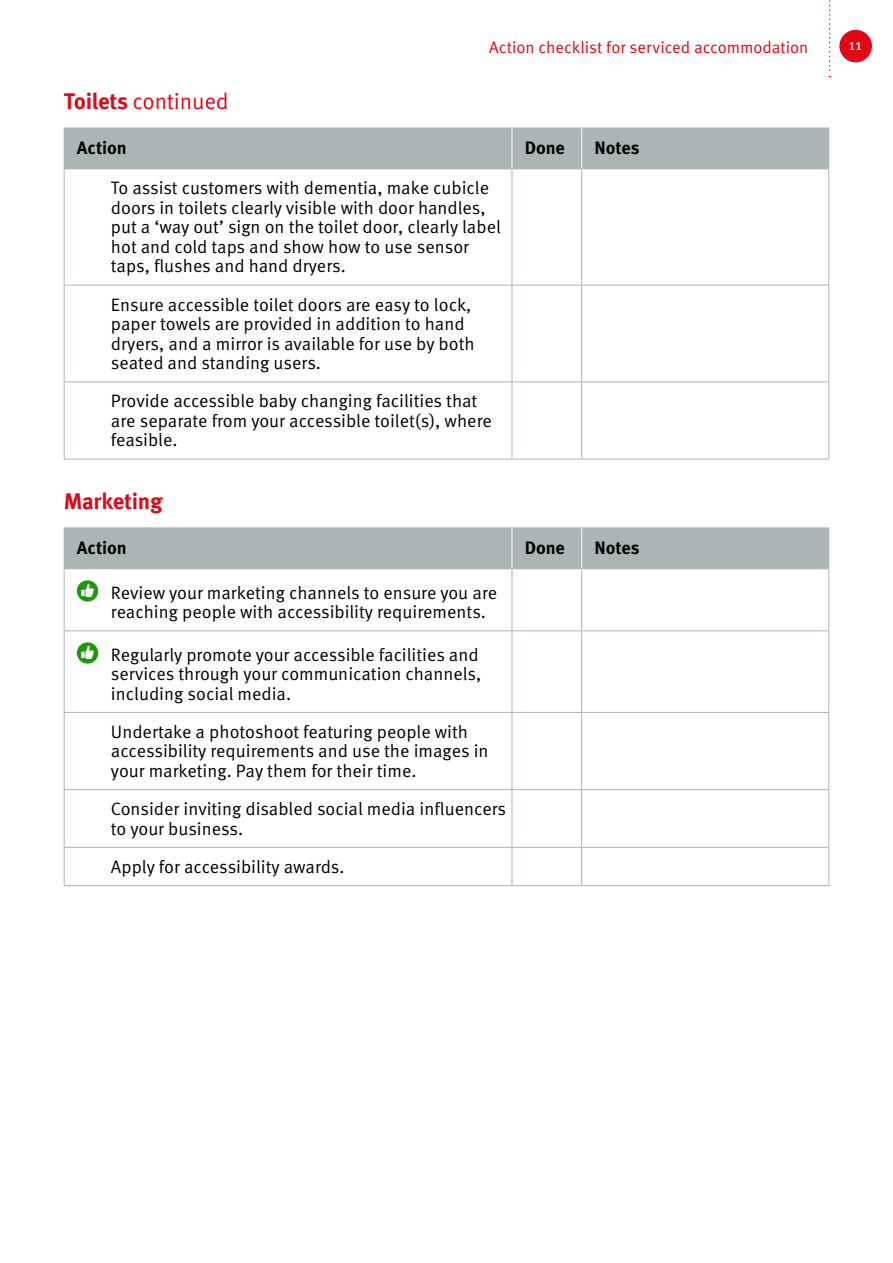
<style>
.page{position:relative;width:893px;height:1263px;background:#fff}
.page>*{position:absolute;margin:0;border:0;box-sizing:border-box;transform-origin:0 0}
.t1{font:22.5px "Meta Pro Norm";letter-spacing:-.01em;color:#e20714}
.t2{font:700 22.5px "Meta Pro";letter-spacing:-.01em;color:#e20714}
.t3{font:18px/19.5px "Meta Pro Norm";color:#000}
.t4{font:700 18px "Meta Pro";letter-spacing:-.005em;color:#000}
.t5{font:16.5px "Meta Pro Norm";letter-spacing:-.005em;color:#e20714}
.t6{font:15.45px "Meta Pro Norm";color:#fff}
.s1{font-family:"Meta Pro";font-weight:700}
.s2{font-family:"Meta Pro";font-weight:700;color:#fff}
.s3{color:#aab6b5}
.s4{color:#fff}
</style>
<div class="page">
<svg style="left:829px;top:0;width:2px;height:77px"></svg>
<div style="left:839px;top:30px;width:33px;height:32px;background:#e20714;border-radius:50%"></div>
<div style="left:65px;top:129px;width:763px;height:39px;background:#aab6b5"></div>
<hr style="left:64px;top:128px;width:448px;height:1px;background:#aab6b5">
<hr style="left:64px;top:128px;width:1px;height:40px;background:#aab6b5">
<hr style="left:512px;top:128px;width:70px;height:1px;background:#aab6b5">
<hr style="left:582px;top:128px;width:247px;height:1px;background:#aab6b5">
<hr style="left:828px;top:128px;width:1px;height:40px;background:#aab6b5">
<hr style="left:64px;top:168px;width:448px;height:1px;background:#aab6b5">
<hr style="left:64px;top:169px;width:1px;height:116px;background:#aab6b5">
<hr style="left:512px;top:168px;width:70px;height:1px;background:#aab6b5">
<hr style="left:512px;top:169px;width:1px;height:116px;background:#aab6b5">
<hr style="left:582px;top:168px;width:247px;height:1px;background:#aab6b5">
<hr style="left:581px;top:169px;width:1px;height:116px;background:#aab6b5">
<hr style="left:828px;top:169px;width:1px;height:116px;background:#aab6b5">
<hr style="left:64px;top:285px;width:448px;height:1px;background:#aab6b5">
<hr style="left:64px;top:285px;width:1px;height:96px;background:#aab6b5">
<hr style="left:512px;top:285px;width:70px;height:1px;background:#aab6b5">
<hr style="left:512px;top:285px;width:1px;height:96px;background:#aab6b5">
<hr style="left:582px;top:285px;width:247px;height:1px;background:#aab6b5">
<hr style="left:581px;top:285px;width:1px;height:96px;background:#aab6b5">
<hr style="left:828px;top:285px;width:1px;height:96px;background:#aab6b5">
<hr style="left:64px;top:381px;width:448px;height:1px;background:#aab6b5">
<hr style="left:64px;top:382px;width:1px;height:77px;background:#aab6b5">
<hr style="left:512px;top:381px;width:70px;height:1px;background:#aab6b5">
<hr style="left:512px;top:382px;width:1px;height:77px;background:#aab6b5">
<hr style="left:582px;top:381px;width:247px;height:1px;background:#aab6b5">
<hr style="left:581px;top:382px;width:1px;height:77px;background:#aab6b5">
<hr style="left:828px;top:382px;width:1px;height:77px;background:#aab6b5">
<hr style="left:64px;top:459px;width:448px;height:1px;background:#aab6b5">
<hr style="left:512px;top:459px;width:70px;height:1px;background:#aab6b5">
<hr style="left:582px;top:459px;width:247px;height:1px;background:#aab6b5">
<hr style="left:512px;top:128px;width:1px;height:40px;background:#fff">
<hr style="left:581px;top:128px;width:1px;height:40px;background:#fff">
<div style="left:65px;top:528px;width:763px;height:40px;background:#aab6b5"></div>
<hr style="left:64px;top:527px;width:448px;height:1px;background:#aab6b5">
<hr style="left:64px;top:528px;width:1px;height:40px;background:#aab6b5">
<hr style="left:512px;top:527px;width:70px;height:1px;background:#aab6b5">
<hr style="left:582px;top:527px;width:247px;height:1px;background:#aab6b5">
<hr style="left:828px;top:528px;width:1px;height:40px;background:#aab6b5">
<hr style="left:64px;top:568px;width:448px;height:1px;background:#aab6b5">
<hr style="left:64px;top:569px;width:1px;height:61px;background:#aab6b5">
<hr style="left:512px;top:568px;width:70px;height:1px;background:#aab6b5">
<hr style="left:512px;top:569px;width:1px;height:61px;background:#aab6b5">
<hr style="left:582px;top:568px;width:247px;height:1px;background:#aab6b5">
<hr style="left:581px;top:569px;width:1px;height:61px;background:#aab6b5">
<hr style="left:828px;top:569px;width:1px;height:61px;background:#aab6b5">
<hr style="left:64px;top:630px;width:448px;height:1px;background:#aab6b5">
<hr style="left:64px;top:631px;width:1px;height:81px;background:#aab6b5">
<hr style="left:512px;top:630px;width:70px;height:1px;background:#aab6b5">
<hr style="left:512px;top:631px;width:1px;height:81px;background:#aab6b5">
<hr style="left:582px;top:630px;width:247px;height:1px;background:#aab6b5">
<hr style="left:581px;top:631px;width:1px;height:81px;background:#aab6b5">
<hr style="left:828px;top:631px;width:1px;height:81px;background:#aab6b5">
<hr style="left:64px;top:712px;width:448px;height:1px;background:#aab6b5">
<hr style="left:64px;top:713px;width:1px;height:76px;background:#aab6b5">
<hr style="left:512px;top:712px;width:70px;height:1px;background:#aab6b5">
<hr style="left:512px;top:713px;width:1px;height:76px;background:#aab6b5">
<hr style="left:582px;top:712px;width:247px;height:1px;background:#aab6b5">
<hr style="left:581px;top:713px;width:1px;height:76px;background:#aab6b5">
<hr style="left:828px;top:713px;width:1px;height:76px;background:#aab6b5">
<hr style="left:64px;top:789px;width:448px;height:1px;background:#aab6b5">
<hr style="left:64px;top:790px;width:1px;height:57px;background:#aab6b5">
<hr style="left:512px;top:789px;width:70px;height:1px;background:#aab6b5">
<hr style="left:512px;top:790px;width:1px;height:57px;background:#aab6b5">
<hr style="left:582px;top:789px;width:247px;height:1px;background:#aab6b5">
<hr style="left:581px;top:790px;width:1px;height:57px;background:#aab6b5">
<hr style="left:828px;top:790px;width:1px;height:57px;background:#aab6b5">
<hr style="left:64px;top:847px;width:448px;height:1px;background:#aab6b5">
<hr style="left:64px;top:848px;width:1px;height:37px;background:#aab6b5">
<hr style="left:512px;top:847px;width:70px;height:1px;background:#aab6b5">
<hr style="left:512px;top:848px;width:1px;height:37px;background:#aab6b5">
<hr style="left:582px;top:847px;width:247px;height:1px;background:#aab6b5">
<hr style="left:581px;top:848px;width:1px;height:37px;background:#aab6b5">
<hr style="left:828px;top:848px;width:1px;height:37px;background:#aab6b5">
<hr style="left:64px;top:885px;width:448px;height:1px;background:#aab6b5">
<hr style="left:512px;top:885px;width:70px;height:1px;background:#aab6b5">
<hr style="left:582px;top:885px;width:247px;height:1px;background:#aab6b5">
<hr style="left:512px;top:528px;width:1px;height:40px;background:#fff">
<hr style="left:581px;top:528px;width:1px;height:40px;background:#fff">
<svg style="left:77px;top:580px;width:21px;height:22px"></svg>
<svg style="left:77px;top:642px;width:21px;height:22px"></svg>
<p class="t1" style="left:64px;top:84px;width:173px"><span class="s1">Toilets</span> continued<span class="s2">.</span></p>
<p class="t5" style="left:489px;top:35px;width:321px">Action checklist for serviced accommodation</p>
<p class="t6" style="left:848px;top:33px;width:15px">11</p>
<p class="t4" style="left:77px;top:134px;width:56px">Action<span class="s3">.</span></p>
<p class="t4" style="left:525px;top:134px;width:47px">Done<span class="s3">.</span></p>
<p class="t4" style="left:594px;top:134px;width:52px">Notes<span class="s3">.</span></p>
<p class="t3" style="left:111px;top:177px;width:392px">To assist customers with dementia, make cubicle doors in toilets clearly visible with door handles, put a ‘way out’ sign on the toilet door, clearly label hot and cold taps and show how to use sensor taps, flushes and hand dryers.</p>
<p class="t3" style="left:111px;top:293px;width:365px">Ensure accessible toilet doors are easy to lock, paper towels are provided in addition to hand dryers, and a mirror is available for use by both seated and standing users.</p>
<p class="t3" style="left:111px;top:390px;width:382px">Provide accessible baby changing facilities that are separate from your accessible toilet(s), where feasible.</p>
<p class="t2" style="left:64px;top:483px;width:107px">Marketing<span class="s4">.</span></p>
<p class="t4" style="left:77px;top:534px;width:56px">Action<span class="s3">.</span></p>
<p class="t4" style="left:525px;top:534px;width:47px">Done<span class="s3">.</span></p>
<p class="t4" style="left:594px;top:534px;width:52px">Notes<span class="s3">.</span></p>
<p class="t3" style="left:111px;top:581px;width:388px">Review your marketing channels to ensure you are reaching people with accessibility requirements.</p>
<p class="t3" style="left:111px;top:643px;width:372px">Regularly promote your accessible facilities and services through your communication channels, including social media.</p>
<p class="t3" style="left:111px;top:721px;width:379px">Undertake a photoshoot featuring people with accessibility requirements and use the images in your marketing. Pay them for their time.</p>
<p class="t3" style="left:111px;top:798px;width:397px">Consider inviting disabled social media influencers to your business.</p>
<p class="t3" style="left:111px;top:856px;width:235px">Apply for accessibility awards.</p>
</div>
